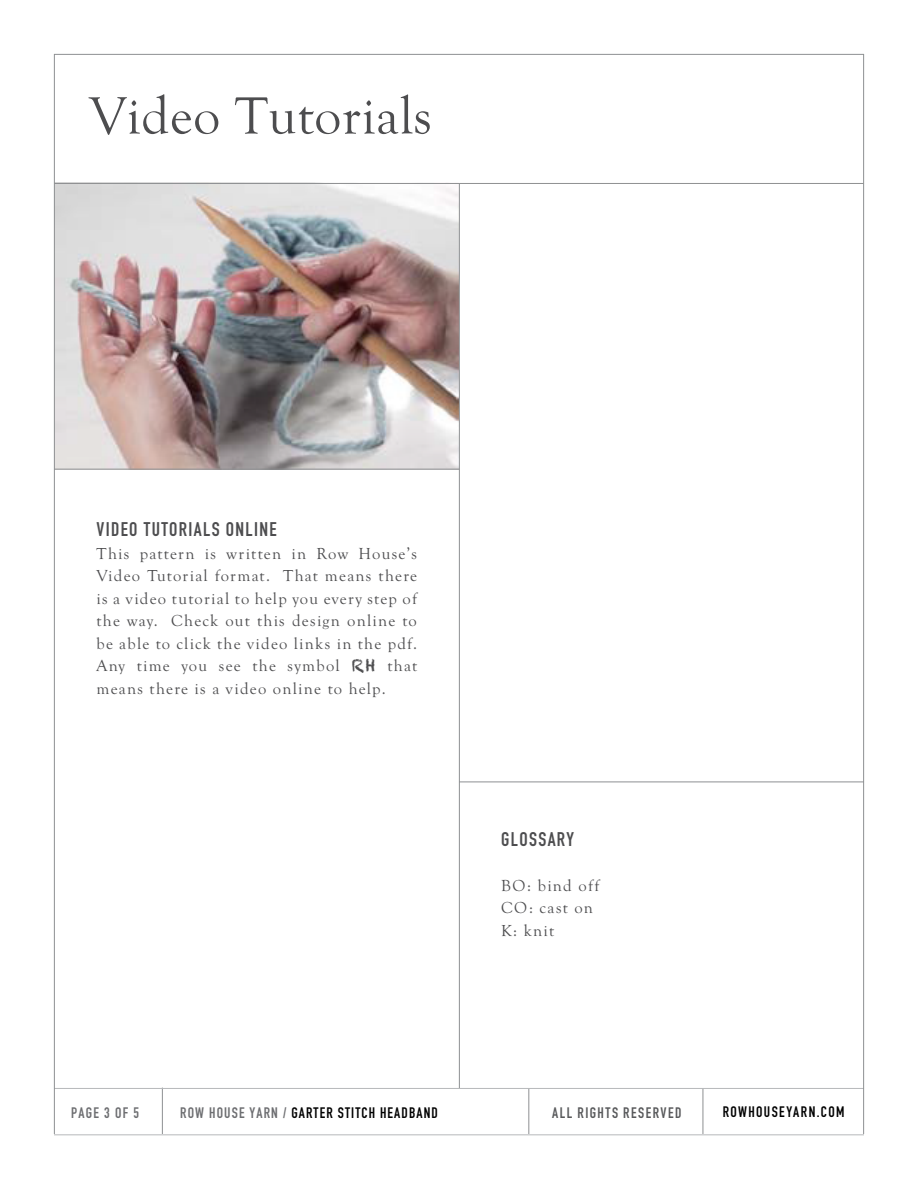
<style>
.page{position:relative;width:918px;height:1188px;background:#fff}
.page>*{position:absolute;margin:0;border:0;box-sizing:border-box;transform-origin:0 0}
.t1{font:54px "Goudy Old Sty";letter-spacing:.01em;color:#4d4d4f}
.t2{font:700 19.5px "DIN Condensed";letter-spacing:.07em;color:#4d4d4f}
.t3{font:16.5px/22.5px "Goudy Old Sty";letter-spacing:.075em;color:#4d4d4f;text-align:justify}
.t4{font:700 15px "DIN Condensed";letter-spacing:.075em;color:#000}
.t5{font:700 15px "DIN Condensed";letter-spacing:.1em;color:#58595b}
.t6{font:700 15px "DIN Condensed";letter-spacing:.085em;color:#6d6e71}
.s1{font-family:"Chalkduster"}
.s2{color:#6d6e71}
</style>
<div class="page">
<img style="left:55px;top:182px;width:404px;height:287px">
<hr style="left:162px;top:1088px;width:1px;height:46px;background:#8e9092">
<hr style="left:528px;top:1088px;width:1px;height:46px;background:#8e9092">
<hr style="left:703px;top:1088px;width:1px;height:46px;background:#8e9092">
<hr style="left:54px;top:1088px;width:810px;height:1px;background:#b6b8ba">
<hr style="left:54px;top:1134px;width:810px;height:1px;background:#b6b8ba">
<hr style="left:54px;top:183px;width:810px;height:1px;background:#8e9092">
<hr style="left:863px;top:54px;width:1px;height:1080px;background:#8e9092">
<hr style="left:54px;top:54px;width:1px;height:1080px;background:#8e9092">
<hr style="left:54px;top:54px;width:810px;height:1px;background:#8e9092">
<hr style="left:459px;top:184px;width:1px;height:904px;background:#8e9092">
<hr style="left:54px;top:469px;width:406px;height:1px;background:#8e9092">
<hr style="left:459px;top:782px;width:405px;height:1px;background:#8e9092">
<h1 class="t1" style="left:90px;top:86px;width:344px">Video Tutorials</h1>
<p class="t2" style="left:97px;top:516px;width:182px">VIDEO TUTORIALS ONLINE</p>
<p class="t3" style="left:97px;top:543px;width:322px">This pattern is written in Row House’s Video Tutorial format. That means there is a video tutorial to help you every step of the way. Check out this design online to be able to click the video links in the pdf.<br>Any time you see the symbol <span class="s1">RH</span> that means there is a video online to help.</p>
<p class="t2" style="left:501px;top:826px;width:74px">GLOSSARY</p>
<p class="t3" style="left:501px;top:874px;width:99px;text-align:left">BO: bind off<br>CO: cast on<br>K: knit</p>
<p class="t6" style="left:71px;top:1102px;width:69px">PAGE 3 OF 5</p>
<p class="t4" style="left:180px;top:1102px;width:259px"><span class="s2">ROW HOUSE YARN /</span> GARTER STITCH HEADBAND</p>
<p class="t5" style="left:552px;top:1102px;width:131px">ALL RIGHTS RESERVED</p>
<p class="t4" style="left:723px;top:1101px;width:123px">ROWHOUSEYARN.COM</p>
</div>
